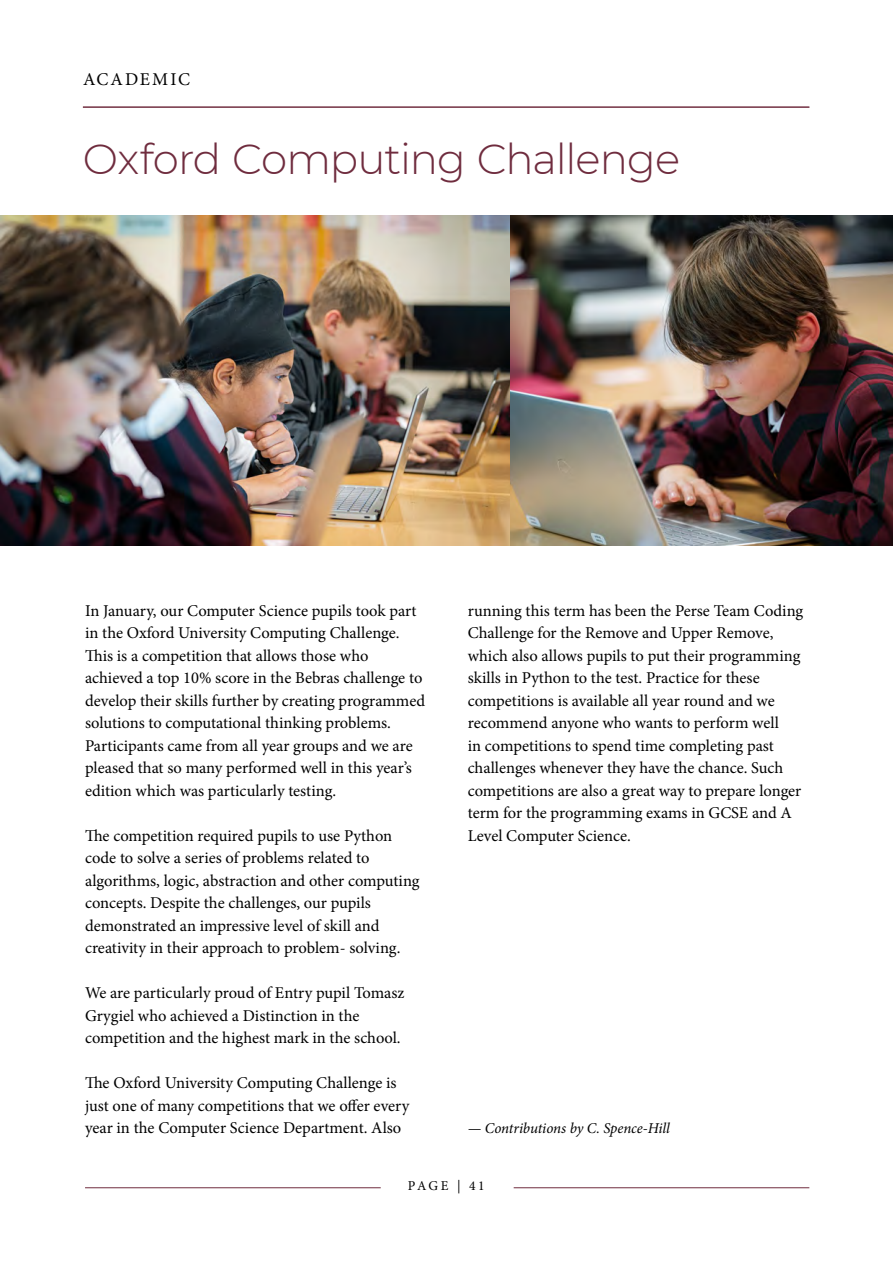
<style>
.page{position:relative;width:893px;height:1263px;background:#fff}
.page>*{position:absolute;margin:0;border:0;box-sizing:border-box;transform-origin:0 0}
.t1{font:300 42px "Montserrat";letter-spacing:-.02em;color:#6f2c3e}
.t2{font:18px "Minion Pro";letter-spacing:.11em;color:#000}
.t3{font:16.5px/22.5px "Minion Pro";letter-spacing:-.005em;color:#000}
.t4{font:italic 15px "Minion Pro";letter-spacing:-.01em;color:#000}
.t5{font:13.5px "Minion Pro";letter-spacing:.175em;color:#000}
</style>
<div class="page">
<hr style="left:514px;top:1187px;width:295px;height:1px;background:#6f2c3e">
<hr style="left:85px;top:1187px;width:296px;height:1px;background:#6f2c3e">
<hr style="left:83px;top:107px;width:726px;height:1px;background:#6f2c3e">
<img style="left:0;top:215px;width:510px;height:331px">
<img style="left:510px;top:215px;width:383px;height:331px">
<p class="t2" style="left:83px;top:68px;width:109px">ACADEMIC</p>
<h1 class="t1" style="left:83px;top:130px;width:599px">Oxford Computing Challenge</h1>
<p class="t3" style="left:85px;top:599px;width:342px">In January, our Computer Science pupils took part in the Oxford University Computing Challenge.<br>This is a competition that allows those who achieved a top 10% score in the Bebras challenge to develop their skills further by creating programmed solutions to computational thinking problems.<br>Participants came from all year groups and we are pleased that so many performed well in this year’s edition which was particularly testing.</p>
<p class="t3" style="left:85px;top:824px;width:336px">The competition required pupils to use Python code to solve a series of problems related to algorithms, logic, abstraction and other computing concepts. Despite the challenges, our pupils demonstrated an impressive level of skill and creativity in their approach to problem- solving.</p>
<p class="t3" style="left:85px;top:982px;width:321px">We are particularly proud of Entry pupil Tomasz<br>Grygiel who achieved a Distinction in the competition and the highest mark in the school.</p>
<p class="t3" style="left:85px;top:1072px;width:326px">The Oxford University Computing Challenge is just one of many competitions that we offer every year in the Computer Science Department. Also</p>
<p class="t3" style="left:468px;top:599px;width:337px">running this term has been the Perse Team Coding Challenge for the Remove and Upper Remove, which also allows pupils to put their programming skills in Python to the test. Practice for these competitions is available all year round and we recommend anyone who wants to perform well<br>in competitions to spend time completing past challenges whenever they have the chance. Such competitions are also a great way to prepare longer term for the programming exams in GCSE and A Level Computer Science.</p>
<p class="t4" style="left:468px;top:1118px;width:204px">— Contributions by C. Spence-Hill</p>
<p class="t5" style="left:408px;top:1177px;width:78px">PAGE | 41</p>
</div>
